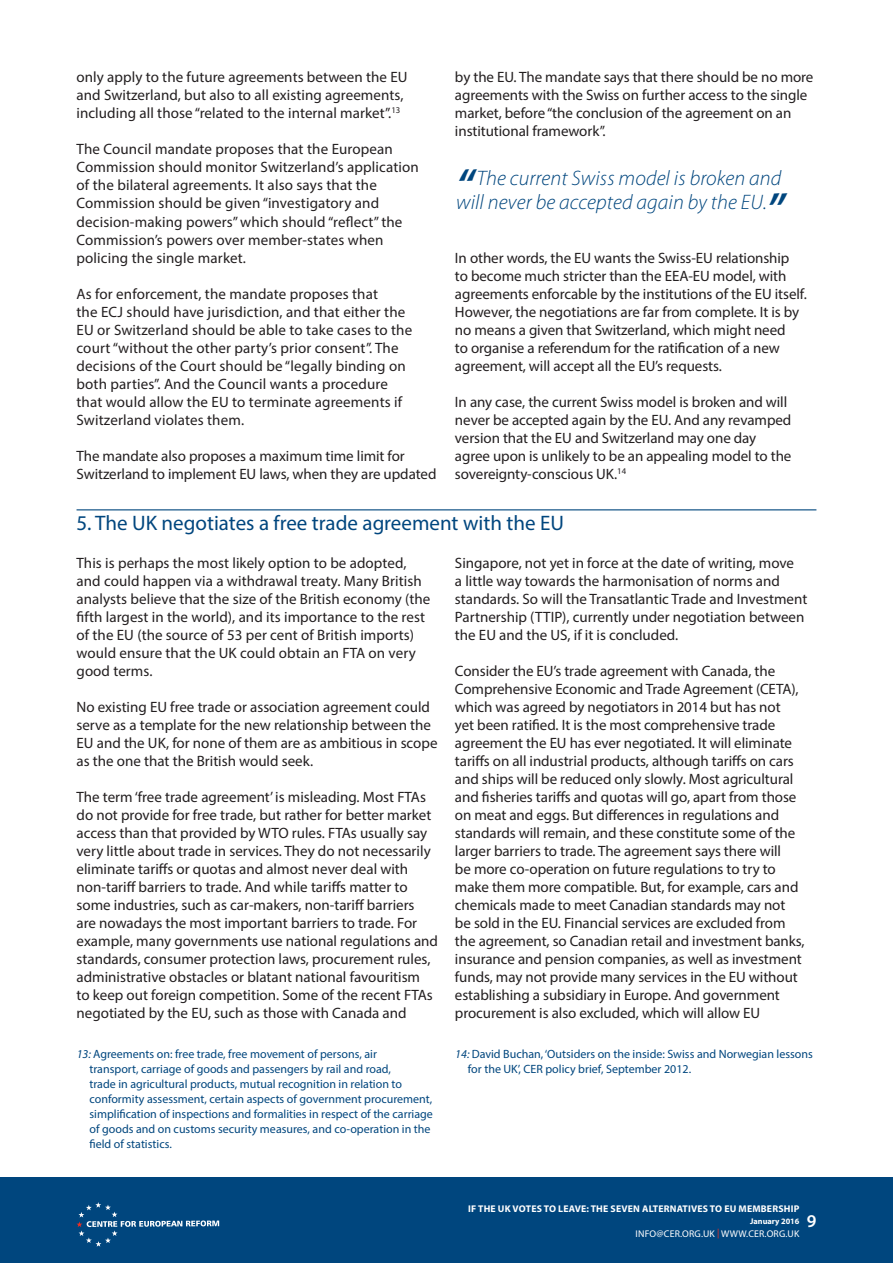
<style>
.page{position:relative;width:893px;height:1263px;background:#fff}
.page>*{position:absolute;margin:0;border:0;box-sizing:border-box;transform-origin:0 0}
.t1{font:italic 300 21px/24px "Myriad Pro";letter-spacing:.005em;color:#00467e}
.Section_Breaks{font:21px "Myriad Pro";color:#00467e}
.t2{font:600 18px "Myriad Pro";color:#fff}
.Body_Copy{font:15px/18px "Myriad Pro";color:#231f20}
.Footnotes{font:12px/15px "Myriad Pro";color:#00467e}
.t3{font:700 9.75px "Myriad Pro";letter-spacing:.02em;color:#fff}
.t4{font:9.75px "Myriad Pro";letter-spacing:.02em;color:#fff}
.t5{font:700 8.25px "Myriad Pro";color:#fff}
.s1{font-weight:600;font-size:45px}
.s2{font-style:italic}
.s3{color:#ee2e22}
</style>
<div class="page">
<hr style="left:77px;top:509px;width:739px;height:1px;background:#00467e">
<div style="left:0;top:1178px;width:893px;height:85px;background:#00467e"></div>
<svg style="left:77px;top:1202px;width:142px;height:45px"></svg>
<p class="Body_Copy" style="left:77px;top:68px;width:333px">only apply to the future agreements between the EU and Switzerland, but also to all existing agreements, including all those “related to the internal market”.<sup>13</sup></p>
<p class="Body_Copy" style="left:77px;top:140px;width:344px">The Council mandate proposes that the European Commission should monitor Switzerland’s application of the bilateral agreements. It also says that the Commission should be given “investigatory and decision-making powers” which should “reflect” the Commission’s powers over member-states when policing the single market.</p>
<p class="Body_Copy" style="left:77px;top:284px;width:337px">As for enforcement, the mandate proposes that<br>the ECJ should have jurisdiction, and that either the EU or Switzerland should be able to take cases to the court “without the other party’s prior consent”. The decisions of the Court should be “legally binding on both parties”. And the Council wants a procedure that would allow the EU to terminate agreements if Switzerland violates them.</p>
<p class="Body_Copy" style="left:77px;top:446px;width:361px">The mandate also proposes a maximum time limit for<br>Switzerland to implement EU laws, when they are updated</p>
<p class="Body_Copy" style="left:455px;top:68px;width:360px">by the EU. The mandate says that there should be no more agreements with the Swiss on further access to the single market, before “the conclusion of the agreement on an institutional framework”.</p>
<p class="t1" style="left:456px;top:166px;width:330px"><span class="s1">“</span> The current Swiss model is broken and will never be accepted again by the EU.<span class="s1">”</span></p>
<p class="Body_Copy" style="left:455px;top:248px;width:353px">In other words, the EU wants the Swiss-EU relationship<br>to become much stricter than the EEA-EU model, with agreements enforcable by the institutions of the EU itself.<br>However, the negotiations are far from complete. It is by no means a given that Switzerland, which might need<br>to organise a referendum for the ratification of a new agreement, will accept all the EU’s requests.</p>
<p class="Body_Copy" style="left:455px;top:392px;width:338px">In any case, the current Swiss model is broken and will never be accepted again by the EU. And any revamped version that the EU and Switzerland may one day agree upon is unlikely to be an appealing model to the sovereignty-conscious UK.<sup>14</sup></p>
<p class="Section_Breaks" style="left:77px;top:510px;width:489px">5. The UK negotiates a free trade agreement with the EU</p>
<p class="Body_Copy" style="left:77px;top:553px;width:355px">This is perhaps the most likely option to be adopted, and could happen via a withdrawal treaty. Many British analysts believe that the size of the British economy (the fifth largest in the world), and its importance to the rest of the EU (the source of 53 per cent of British imports) would ensure that the UK could obtain an FTA on very good terms.</p>
<p class="Body_Copy" style="left:77px;top:697px;width:362px">No existing EU free trade or association agreement could serve as a template for the new relationship between the EU and the UK, for none of them are as ambitious in scope as the one that the British would seek.</p>
<p class="Body_Copy" style="left:77px;top:787px;width:363px">The term ‘free trade agreement’ is misleading. Most FTAs do not provide for free trade, but rather for better market access than that provided by WTO rules. FTAs usually say very little about trade in services. They do not necessarily eliminate tariffs or quotas and almost never deal with non-tariff barriers to trade. And while tariffs matter to some industries, such as car-makers, non-tariff barriers<br>are nowadays the most important barriers to trade. For example, many governments use national regulations and standards, consumer protection laws, procurement rules, administrative obstacles or blatant national favouritism<br>to keep out foreign competition. Some of the recent FTAs negotiated by the EU, such as those with Canada and</p>
<p class="Body_Copy" style="left:455px;top:553px;width:354px">Singapore, not yet in force at the date of writing, move<br>a little way towards the harmonisation of norms and standards. So will the Transatlantic Trade and Investment Partnership (TTIP), currently under negotiation between the EU and the US, if it is concluded.</p>
<p class="Body_Copy" style="left:455px;top:661px;width:351px">Consider the EU’s trade agreement with Canada, the Comprehensive Economic and Trade Agreement (CETA), which was agreed by negotiators in 2014 but has not<br>yet been ratified. It is the most comprehensive trade agreement the EU has ever negotiated. It will eliminate tariffs on all industrial products, although tariffs on cars and ships will be reduced only slowly. Most agricultural and fisheries tariffs and quotas will go, apart from those on meat and eggs. But differences in regulations and standards will remain, and these constitute some of the larger barriers to trade. The agreement says there will<br>be more co-operation on future regulations to try to make them more compatible. But, for example, cars and chemicals made to meet Canadian standards may not be sold in the EU. Financial services are excluded from the agreement, so Canadian retail and investment banks, insurance and pension companies, as well as investment funds, may not provide many services in the EU without establishing a subsidiary in Europe. And government procurement is also excluded, which will allow EU</p>
<p class="Footnotes" style="left:89px;top:1046px;width:345px;text-indent:-13px"><span class="s2">13:</span> Agreements on: free trade, free movement of persons, air<br>transport, carriage of goods and passengers by rail and road,<br>trade in agricultural products, mutual recognition in relation to conformity assessment, certain aspects of government procurement, simplification of inspections and formalities in respect of the carriage of goods and on customs security measures, and co-operation in the field of statistics.</p>
<p class="Footnotes" style="left:468px;top:1046px;width:346px;text-indent:-13px"><span class="s2">14:</span> David Buchan, ‘Outsiders on the inside: Swiss and Norwegian lessons for the UK’, CER policy brief, September 2012.</p>
<p class="t3" style="left:468px;top:1202px;width:333px">IF THE UK VOTES TO LEAVE: THE SEVEN ALTERNATIVES TO EU MEMBERSHIP</p>
<p class="t5" style="left:750px;top:1215px;width:51px">January 2016</p>
<p class="t4" style="left:636px;top:1228px;width:165px">INFO@CER.ORG.UK <span class="s3">|</span> WWW.CER.ORG.UK</p>
<p class="t2" style="left:807px;top:1210px;width:11px">9</p>
</div>
